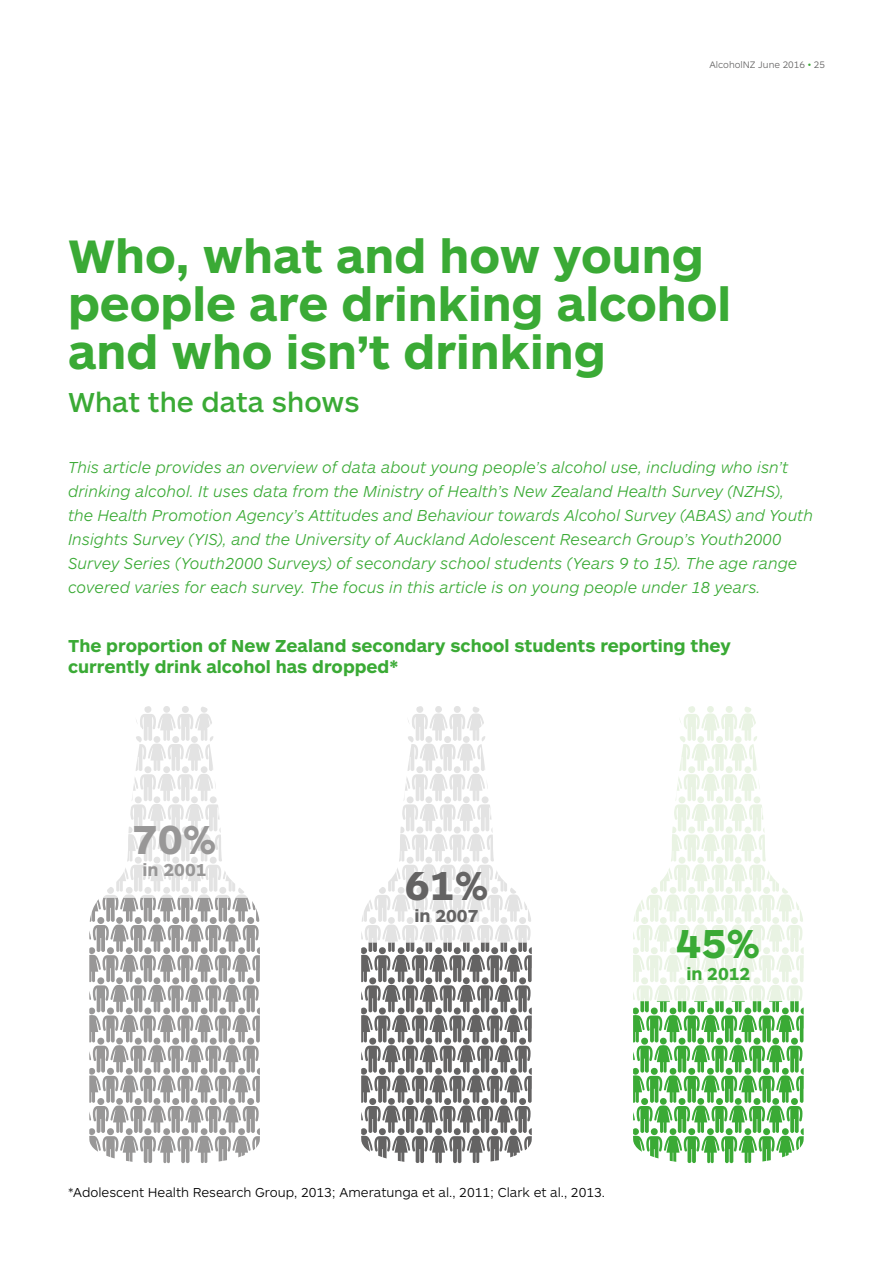
<style>
.page{position:relative;width:893px;height:1263px;background:#fff}
.page>*{position:absolute;margin:0;border:0;box-sizing:border-box;transform-origin:0 0}
.t1{font:700 48.75px/48px "ARS Maquette Pro";color:#3aaa35}
.t2{font:700 42px "ARS Maquette Pro";color:#3aaa35}
.t3{font:700 42px "ARS Maquette Pro";color:#646363}
.t4{font:700 42px "ARS Maquette Pro";color:#989797}
.t5{font:500 28.5px "ARS Maquette Pro";color:#3aaa35}
.t6{font:700 18px/21.6px "ARS Maquette Pro";color:#3aaa35}
.t7{font:700 18px "ARS Maquette Pro";color:#646363}
.t8{font:700 18px "ARS Maquette Pro";color:#989797}
.Standfirst{font:italic 300 16.5px/24px "ARS Maquette Pro";color:#3aaa35}
.Body_copy{font:300 13.5px "ARS Maquette Pro";color:#000}
.t9{font:300 9.75px "ARS Maquette Pro";color:#646363}
.s1{color:#3aaa35}
</style>
<div class="page">
<svg style="left:361px;top:706px;width:171px;height:457px"></svg>
<svg style="left:633px;top:1001px;width:171px;height:162px"></svg>
<svg style="left:633px;top:706px;width:171px;height:295px"></svg>
<svg style="left:89px;top:897px;width:171px;height:266px"></svg>
<svg style="left:104px;top:706px;width:143px;height:191px"></svg>
<p class="t9" style="left:709px;top:58px;width:117px">AlcoholNZ June 2016 <span class="s1">•</span> 25</p>
<h2 class="t1" style="left:68px;top:229px;width:665px">Who, what and how young people are drinking alcohol and who isn’t drinking</h2>
<h3 class="t5" style="left:68px;top:383px;width:293px">What the data shows</h3>
<p class="Standfirst" style="left:68px;top:454px;width:747px">This article provides an overview of data about young people’s alcohol use, including who isn’t drinking alcohol. It uses data from the Ministry of Health’s New Zealand Health Survey (NZHS), the Health Promotion Agency’s Attitudes and Behaviour towards Alcohol Survey (ABAS) and Youth Insights Survey (YIS), and the University of Auckland Adolescent Research Group’s Youth2000<br>Survey Series (Youth2000 Surveys) of secondary school students (Years 9 to 15). The age range covered varies for each survey. The focus in this article is on young people under 18 years.</p>
<h4 class="t6" style="left:68px;top:634px;width:664px">The proportion of New Zealand secondary school students reporting they currently drink alcohol has dropped*</h4>
<h2 class="t4" style="left:133px;top:812px;width:86px">70%</h2>
<h4 class="t8" style="left:143px;top:858px;width:66px">in 2001</h4>
<h2 class="t3" style="left:404px;top:858px;width:86px">61%</h2>
<h4 class="t7" style="left:414px;top:904px;width:66px">in 2007</h4>
<h2 class="t2" style="left:676px;top:916px;width:86px">45%</h2>
<h4 class="t6" style="left:686px;top:962px;width:66px">in 2012</h4>
<p class="Body_copy" style="left:68px;top:1184px;width:538px">*Adolescent Health Research Group, 2013; Ameratunga et al., 2011; Clark et al., 2013.</p>
</div>
